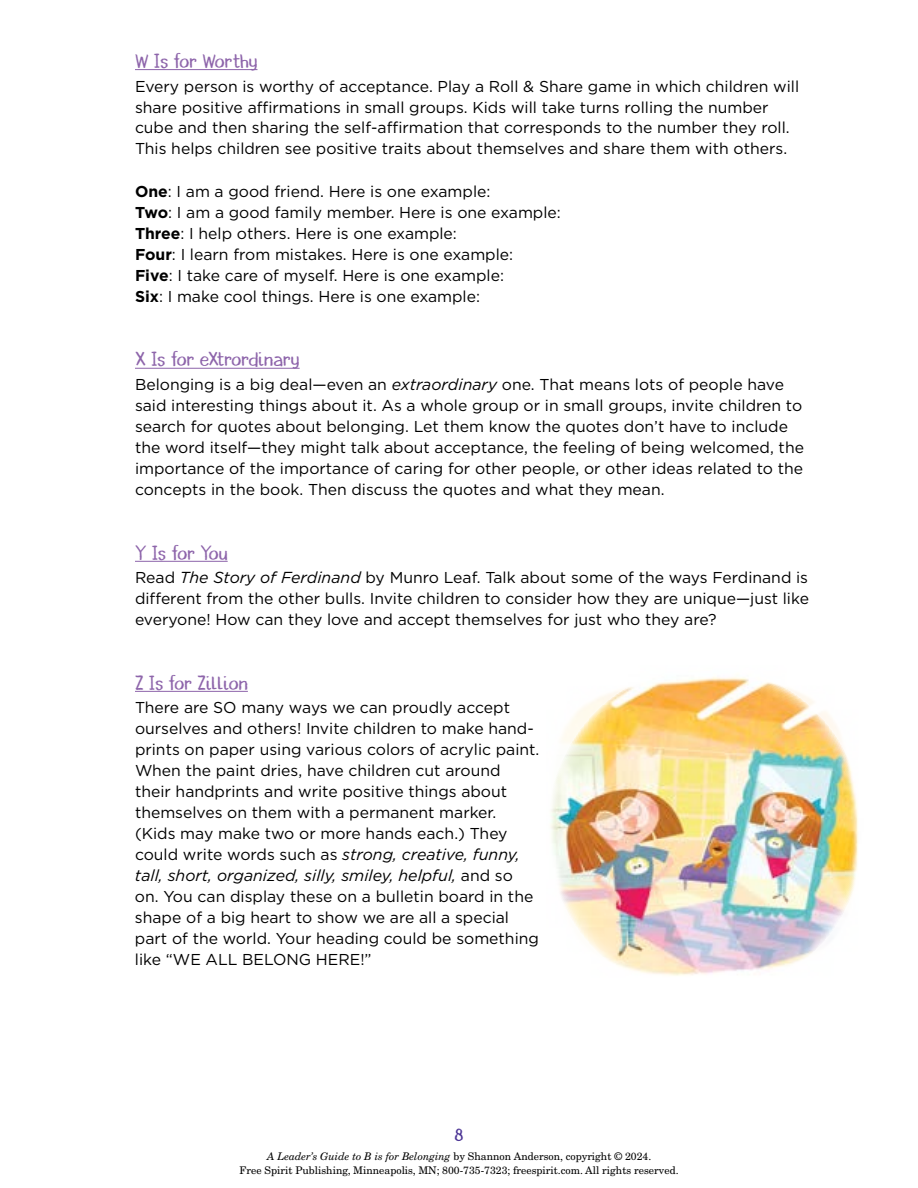
<style>
.page{position:relative;width:918px;height:1188px;background:#fff}
.page>*{position:absolute;margin:0;border:0;box-sizing:border-box;transform-origin:0 0}
.t1{font:18px "Borrowdale";color:#8d64aa}
.t2{font:16.5px "Borrowdale";color:#472f92}
.t3{font:italic 15.9px/21px "Gotham";color:#000}
.t4{font:15.75px/21px "Gotham";color:#000}
.t5{font:10.5px/13.5px "New Century Schlbk LT Std";color:#000;text-align:center}
.s1{font-weight:700}
.s2{font-style:italic;font-size:15.9px}
.s3{font-style:normal;font-size:15.75px}
.s4{font-style:italic}
</style>
<div class="page">
<hr style="left:135px;top:69px;width:123px;height:1px;background:#8d64aa">
<hr style="left:135px;top:368px;width:165px;height:1px;background:#8d64aa">
<hr style="left:135px;top:561px;width:93px;height:1px;background:#8d64aa">
<hr style="left:135px;top:691px;width:113px;height:1px;background:#8d64aa">
<img style="left:550px;top:677px;width:309px;height:299px">
<p class="t1" style="left:135px;top:49px;width:124px">W Is for Worthy</p>
<p class="t4" style="left:135px;top:75px;width:666px">Every person is worthy of acceptance. Play a Roll &amp; Share game in which children will share positive affirmations in small groups. Kids will take turns rolling the number cube and then sharing the self-affirmation that corresponds to the number they roll.<br>This helps children see positive traits about themselves and share them with others.</p>
<p class="t4" style="left:135px;top:181px;width:427px"><span class="s1">One</span>: I am a good friend. Here is one example:<br><span class="s1">Two</span>: I am a good family member. Here is one example:<br><span class="s1">Three</span>: I help others. Here is one example:<br><span class="s1">Four</span>: I learn from mistakes. Here is one example:<br><span class="s1">Five</span>: I take care of myself. Here is one example:<br><span class="s1">Six</span>: I make cool things. Here is one example:</p>
<p class="t1" style="left:135px;top:347px;width:166px">X Is for eXtrordinary</p>
<p class="t4" style="left:135px;top:374px;width:671px">Belonging is a big deal—even an <span class="s2">extraordinary</span> one. That means lots of people have said interesting things about it. As a whole group or in small groups, invite children to search for quotes about belonging. Let them know the quotes don’t have to include the word itself—they might talk about acceptance, the feeling of being welcomed, the importance of the importance of caring for other people, or other ideas related to the concepts in the book. Then discuss the quotes and what they mean.</p>
<p class="t1" style="left:135px;top:540px;width:94px">Y Is for You</p>
<p class="t4" style="left:135px;top:567px;width:676px;text-align:justify">Read <span class="s2">The Story of Ferdinand</span> by Munro Leaf. Talk about some of the ways Ferdinand is different from the other bulls. Invite children to consider how they are unique—just like everyone! How can they love and accept themselves for just who they are?</p>
<p class="t1" style="left:135px;top:670px;width:114px">Z Is for Zillion</p>
<p class="t4" style="left:135px;top:697px;width:406px">There are SO many ways we can proudly accept ourselves and others! Invite children to make hand&shy;prints on paper using various colors of acrylic paint.<br>When the paint dries, have children cut around their handprints and write positive things about themselves on them with a permanent marker. (Kids may make two or more hands each.) They</p>
<p class="t3" style="left:135px;top:844px;width:386px"><span class="s3">could write words such as</span> strong, creative, funny, tall, short, organized, silly, smiley, helpful, <span class="s3">and so</span></p>
<p class="t4" style="left:135px;top:886px;width:405px">on. You can display these on a bulletin board in the shape of a big heart to show we are all a special part of the world. Your heading could be something like “WE ALL BELONG HERE!”</p>
<p class="t2" style="left:454px;top:1124px;width:11px">8</p>
<p class="t5" style="left:240px;top:1150px;width:441px"><span class="s4">A Leader’s Guide to B is for Belonging</span> by Shannon Anderson, copyright © 2024.<br>Free Spirit Publishing, Minneapolis, MN; 800-735-7323; freespirit.com. All rights reserved.</p>
</div>
